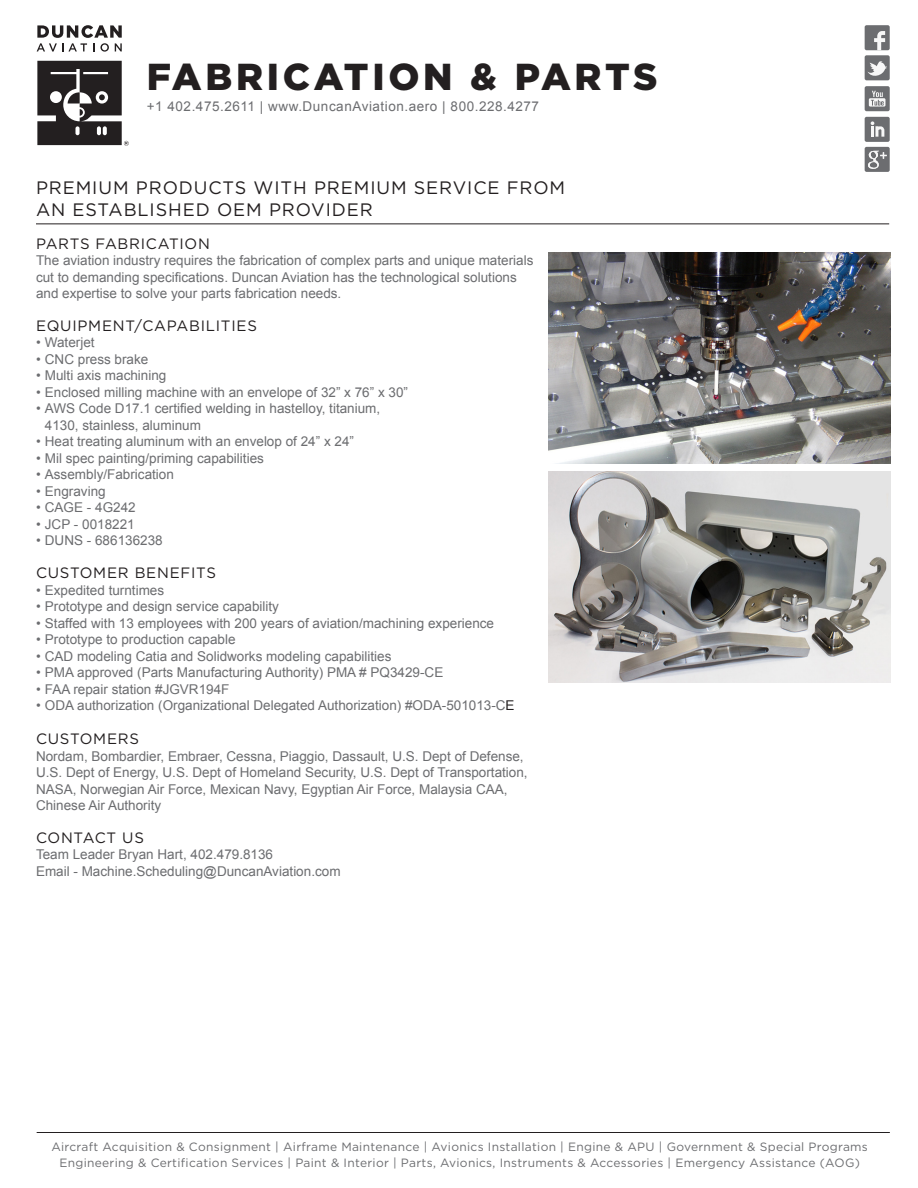
<style>
.page{position:relative;width:918px;height:1188px;background:#fff}
.page>*{position:absolute;margin:0;border:0;box-sizing:border-box;transform-origin:0 0}
.t1{font:900 37.5px "Gotham";letter-spacing:.1em;color:#231f20}
.t2{font:18px/21.6px "Gotham";letter-spacing:.05em;color:#231f20}
.t3{font:15px "Gotham";letter-spacing:.05em;color:#231f20}
.t4{font:13.5px/16.5px "Arial";color:#6c6d70}
.t5{font:13.5px "Arial";letter-spacing:.04em;color:#6c6d70}
.t6{font:12px/16.5px "Gotham";letter-spacing:.025em;color:#6c6d70;text-align:center}
.s1{color:#231f20}
</style>
<div class="page">
<hr style="left:37px;top:1132px;width:853px;height:1px;background:#231f20">
<svg style="left:37px;top:25px;width:85px;height:27px"></svg>
<svg style="left:37px;top:61px;width:92px;height:85px"></svg>
<div style="left:865px;top:25px;width:25px;height:25px;background:#6c6d70;border-radius:2px"></div>
<svg style="left:874px;top:31px;width:11px;height:19px"></svg>
<div style="left:865px;top:86px;width:25px;height:25px;background:#6c6d70;border-radius:2px"></div>
<svg style="left:869px;top:91px;width:16px;height:16px"></svg>
<div style="left:865px;top:117px;width:25px;height:25px;background:#6c6d70;border-radius:2px"></div>
<svg style="left:871px;top:121px;width:13px;height:16px"></svg>
<div style="left:865px;top:55px;width:25px;height:25px;background:#6c6d70;border-radius:2px"></div>
<svg style="left:867px;top:61px;width:20px;height:15px"></svg>
<div style="left:865px;top:147px;width:25px;height:25px;background:#6c6d70;border-radius:2px"></div>
<svg style="left:868px;top:151px;width:19px;height:18px"></svg>
<hr style="left:36px;top:223px;width:853px;height:1px;background:#231f20">
<img style="left:548px;top:252px;width:343px;height:212px">
<img style="left:549px;top:471px;width:342px;height:212px">
<h1 class="t1" style="left:147px;top:51px;width:512px">FABRICATION &amp; PARTS</h1>
<p class="t5" style="left:147px;top:97px;width:394px">+1 402.475.2611 | www.DuncanAviation.aero | 800.228.4277</p>
<h2 class="t2" style="left:36px;top:177px;width:531px">PREMIUM PRODUCTS WITH PREMIUM SERVICE FROM<br>AN ESTABLISHED OEM PROVIDER</h2>
<p class="t3" style="left:36px;top:234px;width:175px">PARTS FABRICATION</p>
<p class="t4" style="left:36px;top:252px;width:499px">The aviation industry requires the fabrication of complex parts and unique materials cut to demanding specifications. Duncan Aviation has the technological solutions and expertise to solve your parts fabrication needs.</p>
<p class="t3" style="left:36px;top:316px;width:222px">EQUIPMENT/CAPABILITIES</p>
<p class="t4" style="left:36px;top:335px;width:60px">• Waterjet</p>
<p class="t4" style="left:36px;top:351px;width:114px">• CNC press brake</p>
<p class="t4" style="left:36px;top:368px;width:132px">• Multi axis machining</p>
<p class="t4" style="left:36px;top:384px;width:374px">• Enclosed milling machine with an envelope of 32” x 76” x 30”</p>
<p class="t4" style="left:45px;top:401px;width:337px;text-indent:-9px">• AWS Code D17.1 certified welding in hastelloy, titanium,<br>4130, stainless, aluminum</p>
<p class="t4" style="left:36px;top:434px;width:320px">• Heat treating aluminum with an envelop of 24” x 24”</p>
<p class="t4" style="left:36px;top:450px;width:229px">• Mil spec painting/priming capabilities</p>
<p class="t4" style="left:36px;top:467px;width:139px">• Assembly/Fabrication</p>
<p class="t4" style="left:36px;top:483px;width:71px">• Engraving</p>
<p class="t4" style="left:36px;top:500px;width:101px">• CAGE - 4G242</p>
<p class="t4" style="left:36px;top:516px;width:100px">• JCP - 0018221</p>
<p class="t4" style="left:36px;top:533px;width:128px">• DUNS - 686136238</p>
<p class="t3" style="left:36px;top:563px;width:182px">CUSTOMER BENEFITS</p>
<p class="t4" style="left:36px;top:582px;width:130px">• Expedited turntimes</p>
<p class="t4" style="left:36px;top:598px;width:245px">• Prototype and design service capability</p>
<p class="t4" style="left:36px;top:615px;width:460px">• Staffed with 13 employees with 200 years of aviation/machining experience</p>
<p class="t4" style="left:36px;top:631px;width:201px">• Prototype to production capable</p>
<p class="t4" style="left:36px;top:648px;width:357px">• CAD modeling Catia and Solidworks modeling capabilities</p>
<p class="t4" style="left:36px;top:664px;width:409px">• PMA approved (Parts Manufacturing Authority) PMA # PQ3429-CE</p>
<p class="t4" style="left:36px;top:681px;width:195px">• FAA repair station #JGVR194F</p>
<p class="t4" style="left:36px;top:697px;width:480px">• ODA authorization (Organizational Delegated Authorization) #ODA-501013-C<span class="s1">E</span></p>
<p class="t3" style="left:36px;top:729px;width:105px">CUSTOMERS</p>
<p class="t4" style="left:36px;top:748px;width:493px">Nordam, Bombardier, Embraer, Cessna, Piaggio, Dassault, U.S. Dept of Defense, U.S. Dept of Energy, U.S. Dept of Homeland Security, U.S. Dept of Transportation, NASA, Norwegian Air Force, Mexican Navy, Egyptian Air Force, Malaysia CAA, Chinese Air Authority</p>
<p class="t3" style="left:36px;top:828px;width:110px">CONTACT US</p>
<p class="t4" style="left:36px;top:847px;width:306px">Team Leader Bryan Hart, 402.479.8136<br>Email - Machine.Scheduling@DuncanAviation.com</p>
<p class="t6" style="left:51px;top:1138px;width:818px">Aircraft Acquisition &amp; Consignment | Airframe Maintenance | Avionics Installation | Engine &amp; APU | Government &amp; Special Programs<br>Engineering &amp; Certification Services | Paint &amp; Interior | Parts, Avionics, Instruments &amp; Accessories | Emergency Assistance (AOG)</p>
</div>
